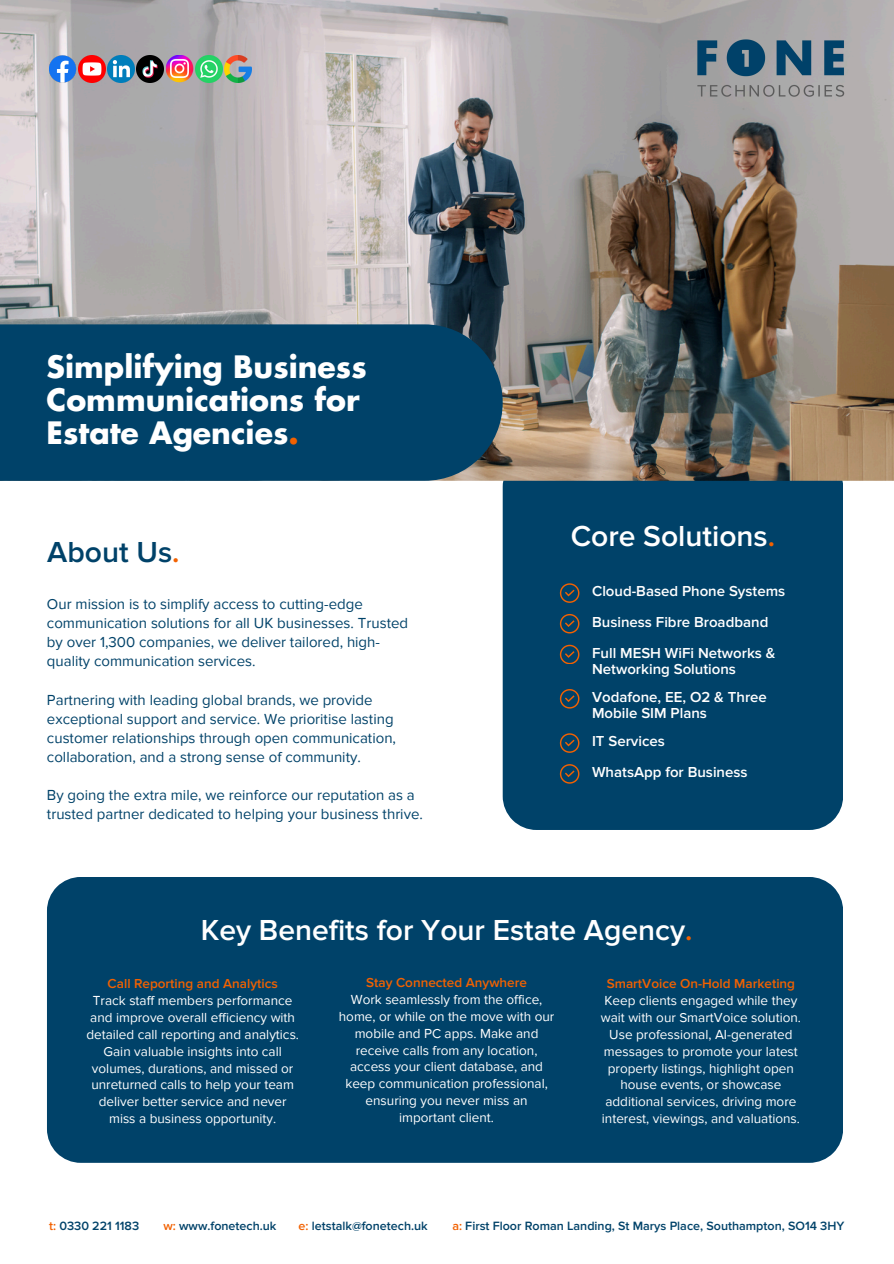
<style>
.page{position:relative;width:894px;height:1264px;background:#fff}
.page>*{position:absolute;margin:0;border:0;box-sizing:border-box;transform-origin:0 0}
.t1{font:700 30px/32.7px "Futura";color:#fff}
.t2{font:600 30px "Proxima Nova";color:#fff}
.t3{font:600 30px "Proxima Nova";color:#004269}
.t4{font:15px/19.2px "Proxima Nova";color:#004269}
.t5{font:600 15px/15.8px "Proxima Nova";color:#fff}
.t6{font:13.5px/16.8px "Proxima Nova";color:#fff;text-align:center}
.t7{font:600 13.5px "Proxima Nova";color:#f26101}
.t8{font:600 12.45px "Proxima Nova";color:#004269}
.s1{color:#f26101}
</style>
<div class="page">
<div style="left:502px;top:481px;width:340px;height:348px;background:#004269"></div>
<img style="left:0;top:0;width:893px;height:481px">
<div style="left:0;top:324px;width:502px;height:157px;background:#004269"></div>
<div style="left:47px;top:877px;width:795px;height:285px;background:#004269"></div>
<svg style="left:559px;top:583px;width:20px;height:19px"></svg>
<svg style="left:559px;top:614px;width:20px;height:19px"></svg>
<svg style="left:559px;top:644px;width:20px;height:20px"></svg>
<svg style="left:559px;top:689px;width:20px;height:19px"></svg>
<svg style="left:559px;top:733px;width:20px;height:19px"></svg>
<svg style="left:559px;top:764px;width:20px;height:19px"></svg>
<img style="left:697px;top:39px;width:147px;height:59px">
<img style="left:166px;top:55px;width:27px;height:27px">
<img style="left:49px;top:55px;width:27px;height:27px">
<img style="left:108px;top:55px;width:27px;height:27px">
<img style="left:137px;top:55px;width:27px;height:27px">
<img style="left:78px;top:55px;width:27px;height:27px">
<img style="left:195px;top:55px;width:27px;height:27px">
<img style="left:224px;top:55px;width:27px;height:27px">
<p class="t1" style="left:47px;top:353px;width:321px">Simplifying Business<br>Communications for<br>Estate Agencies<span class="s1">.</span></p>
<p class="t3" style="left:47px;top:534px;width:134px">About Us<span class="s1">.</span></p>
<h1 class="t4" style="left:47px;top:594px;width:362px">Our mission is to simplify access to cutting-edge communication solutions for all UK businesses. Trusted by over 1,300 companies, we deliver tailored, high&shy;quality communication services.</h1>
<h1 class="t4" style="left:47px;top:690px;width:350px">Partnering with leading global brands, we provide exceptional support and service. We prioritise lasting customer relationships through open communication, collaboration, and a strong sense of community.</h1>
<p class="t4" style="left:47px;top:786px;width:377px">By going the extra mile, we reinforce our reputation as a trusted partner dedicated to helping your business thrive.</p>
<p class="t2" style="left:570px;top:518px;width:206px">Core Solutions<span class="s1">.</span></p>
<p class="t5" style="left:592px;top:584px;width:195px">Cloud-Based Phone Systems</p>
<p class="t5" style="left:592px;top:614px;width:178px">Business Fibre Broadband</p>
<p class="t5" style="left:592px;top:645px;width:185px">Full MESH WiFi Networks &amp;<br>Networking Solutions</p>
<p class="t5" style="left:592px;top:689px;width:176px">Vodafone, EE, O2 &amp; Three<br>Mobile SIM Plans</p>
<p class="t5" style="left:592px;top:734px;width:74px">IT Services</p>
<p class="t5" style="left:592px;top:764px;width:157px">WhatsApp for Business</p>
<p class="t2" style="left:201px;top:912px;width:493px">Key Benefits for Your Estate Agency<span class="s1">.</span></p>
<p class="t7" style="left:108px;top:975px;width:172px">Call Reporting and Analytics</p>
<p class="t6" style="left:86px;top:992px;width:214px">Track staff members performance and improve overall efficiency with detailed call reporting and analytics.<br>Gain valuable insights into call volumes, durations, and missed or unreturned calls to help your team deliver better service and never miss a business opportunity.</p>
<p class="t7" style="left:366px;top:974px;width:162px">Stay Connected Anywhere</p>
<p class="t6" style="left:339px;top:991px;width:217px">Work seamlessly from the office, home, or while on the move with our mobile and PC apps. Make and receive calls from any location, access your client database, and keep communication professional, ensuring you never miss an important client.</p>
<p class="t7" style="left:606px;top:975px;width:190px">SmartVoice On-Hold Marketing</p>
<p class="t6" style="left:600px;top:992px;width:201px">Keep clients engaged while they wait with our SmartVoice solution.<br>Use professional, AI-generated messages to promote your latest property listings, highlight open house events, or showcase additional services, driving more interest, viewings, and valuations.</p>
<p class="t8" style="left:49px;top:1218px;width:92px"><span class="s1">t:</span> 0330 221 1183</p>
<p class="t8" style="left:163px;top:1218px;width:114px"><span class="s1">w:</span> www.fonetech.uk</p>
<p class="t8" style="left:298px;top:1218px;width:131px"><span class="s1">e:</span> letstalk@fonetech.uk</p>
<h1 class="t8" style="left:452px;top:1218px;width:393px"><span class="s1">a:</span> First Floor Roman Landing, St Marys Place, Southampton, SO14 3HY</h1>
</div>
